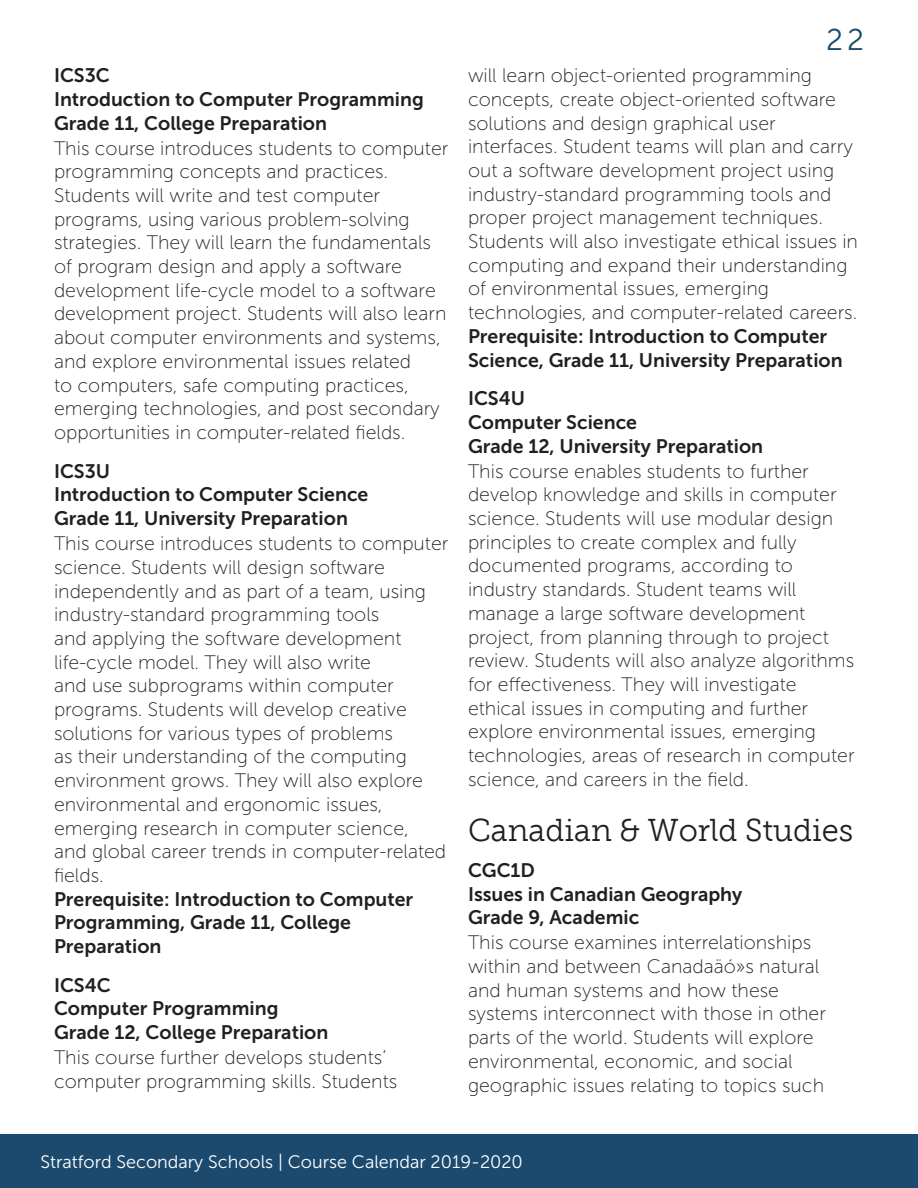
<style>
.page{position:relative;width:918px;height:1188px;background:#fff}
.page>*{position:absolute;margin:0;border:0;box-sizing:border-box;transform-origin:0 0}
.t1{font:31.5px "Museo Slab 300";color:#231f20}
.t2{font:30px "Museo Sans 300";color:#1b4a6e}
.Course-description{font:19.5px/23.7px "Museo Sans 100";color:#231f20}
.Course-Info{font:19.5px/23.7px "Museo Sans 700";color:#231f20}
.t3{font:18px "Museo Sans 300";color:#fff}
.s1{font-family:"Museo Sans 700"}
</style>
<div class="page">
<div style="left:0;top:1134px;width:918px;height:54px;background:#1b4a6e"></div>
<p class="Course-Info" style="left:54px;top:64px;width:371px">ICS3C<br>Introduction to Computer Programming<br>Grade 11, College Preparation</p>
<p class="Course-description" style="left:54px;top:136px;width:396px">This course introduces students to computer programming concepts and practices.<br>Students will write and test computer programs, using various problem-solving strategies. They will learn the fundamentals of program design and apply a software development life-cycle model to a software development project. Students will also learn about computer environments and systems, and explore environmental issues related<br>to computers, safe computing practices, emerging technologies, and post secondary opportunities in computer-related fields.</p>
<p class="Course-Info" style="left:54px;top:459px;width:316px">ICS3U<br>Introduction to Computer Science<br>Grade 11, University Preparation</p>
<p class="Course-description" style="left:54px;top:532px;width:396px">This course introduces students to computer science. Students will design software independently and as part of a team, using industry-standard programming tools<br>and applying the software development life-cycle model. They will also write<br>and use subprograms within computer programs. Students will develop creative solutions for various types of problems<br>as their understanding of the computing environment grows. They will also explore environmental and ergonomic issues, emerging research in computer science,<br>and global career trends in computer-related fields.<br><span class="s1">Prerequisite: Introduction to Computer Programming, Grade 11, College Preparation</span></p>
<p class="Course-Info" style="left:54px;top:973px;width:276px">ICS4C<br>Computer Programming<br>Grade 12, College Preparation</p>
<p class="Course-description" style="left:54px;top:1046px;width:345px">This course further develops students’ computer programming skills. Students</p>
<h2 class="t2" style="left:826px;top:24px;width:39px">22</h2>
<p class="Course-description" style="left:468px;top:64px;width:392px">will learn object-oriented programming concepts, create object-oriented software solutions and design graphical user interfaces. Student teams will plan and carry out a software development project using industry-standard programming tools and proper project management techniques.<br>Students will also investigate ethical issues in computing and expand their understanding of environmental issues, emerging technologies, and computer-related careers.<br><span class="s1">Prerequisite: Introduction to Computer Science, Grade 11, University Preparation</span></p>
<p class="Course-Info" style="left:468px;top:387px;width:297px">ICS4U<br>Computer Science<br>Grade 12, University Preparation</p>
<p class="Course-description" style="left:468px;top:459px;width:388px">This course enables students to further develop knowledge and skills in computer science. Students will use modular design principles to create complex and fully documented programs, according to industry standards. Student teams will manage a large software development project, from planning through to project review. Students will also analyze algorithms for effectiveness. They will investigate ethical issues in computing and further explore environmental issues, emerging technologies, areas of research in computer science, and careers in the field.</p>
<h3 class="t1" style="left:468px;top:813px;width:387px">Canadian &amp; World Studies</h3>
<p class="Course-Info" style="left:468px;top:858px;width:276px">CGC1D<br>Issues in Canadian Geography<br>Grade 9, Academic</p>
<p class="Course-description" style="left:468px;top:931px;width:360px">This course examines interrelationships within and between Canadaäó»s natural and human systems and how these systems interconnect with those in other parts of the world. Students will explore environmental, economic, and social geographic issues relating to topics such</p>
<p class="t3" style="left:40px;top:1152px;width:484px">Stratford Secondary Schools | Course Calendar 2019-2020</p>
</div>
